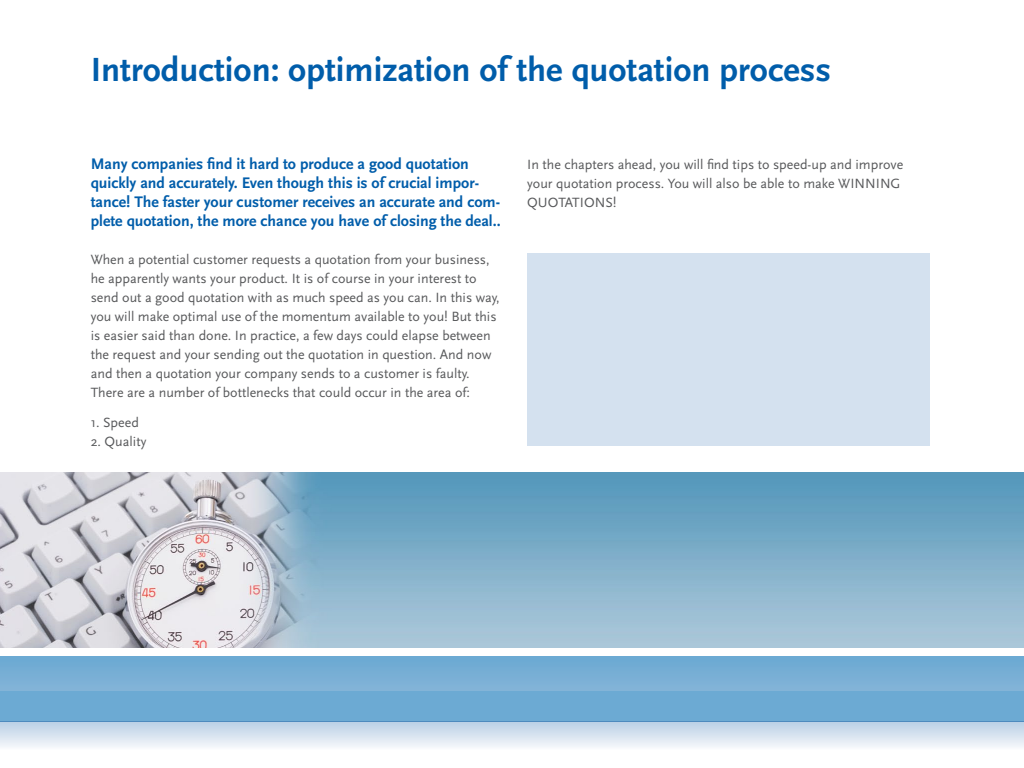
<style>
.page{position:relative;width:1024px;height:768px;background:#fff}
.page>*{position:absolute;margin:0;border:0;box-sizing:border-box;transform-origin:0 0}
.t1{font:700 35px "Scala Sans";color:#005daa}
.t2{font:700 16px/19px "Scala Sans";color:#005daa}
.t3{font:14px/19px "Scala Sans";color:#58595b}
</style>
<div class="page">
<div style="left:0;top:657px;width:1024px;height:65px;background:#6caad3"></div>
<div style="left:0;top:657px;width:1024px;height:33px;background:#77aed5"></div>
<svg style="left:0;top:722px;width:1024px;height:25px;background:#d6e2ef"></svg>
<div style="left:527px;top:254px;width:403px;height:192px;background:#d4e1ef"></div>
<img style="left:0;top:472px;width:1024px;height:176px">
<h1 class="t1" style="left:91px;top:51px;width:742px">Introduction: optimization of the quotation process</h1>
<p class="t2" style="left:91px;top:155px;width:411px">Many companies find it hard to produce a good quotation quickly and accurately. Even though this is of crucial impor&shy;tance! The faster your customer receives an accurate and com&shy;plete quotation, the more chance you have of closing the deal..</p>
<p class="t3" style="left:91px;top:250px;width:411px">When a potential customer requests a quotation from your business, he apparently wants your product. It is of course in your interest to send out a good quotation with as much speed as you can. In this way, you will make optimal use of the momentum available to you! But this is easier said than done. In practice, a few days could elapse between the request and your sending out the quotation in question. And now and then a quotation your company sends to a customer is faulty.<br>There are a number of bottlenecks that could occur in the area of:</p>
<p class="t3" style="left:91px;top:413px;width:50px">1. Speed</p>
<p class="t3" style="left:91px;top:432px;width:57px">2. Quality</p>
<p class="t3" style="left:527px;top:155px;width:378px">In the chapters ahead, you will find tips to speed-up and improve your quotation process. You will also be able to make WINNING<br>QUOTATIONS!</p>
</div>
